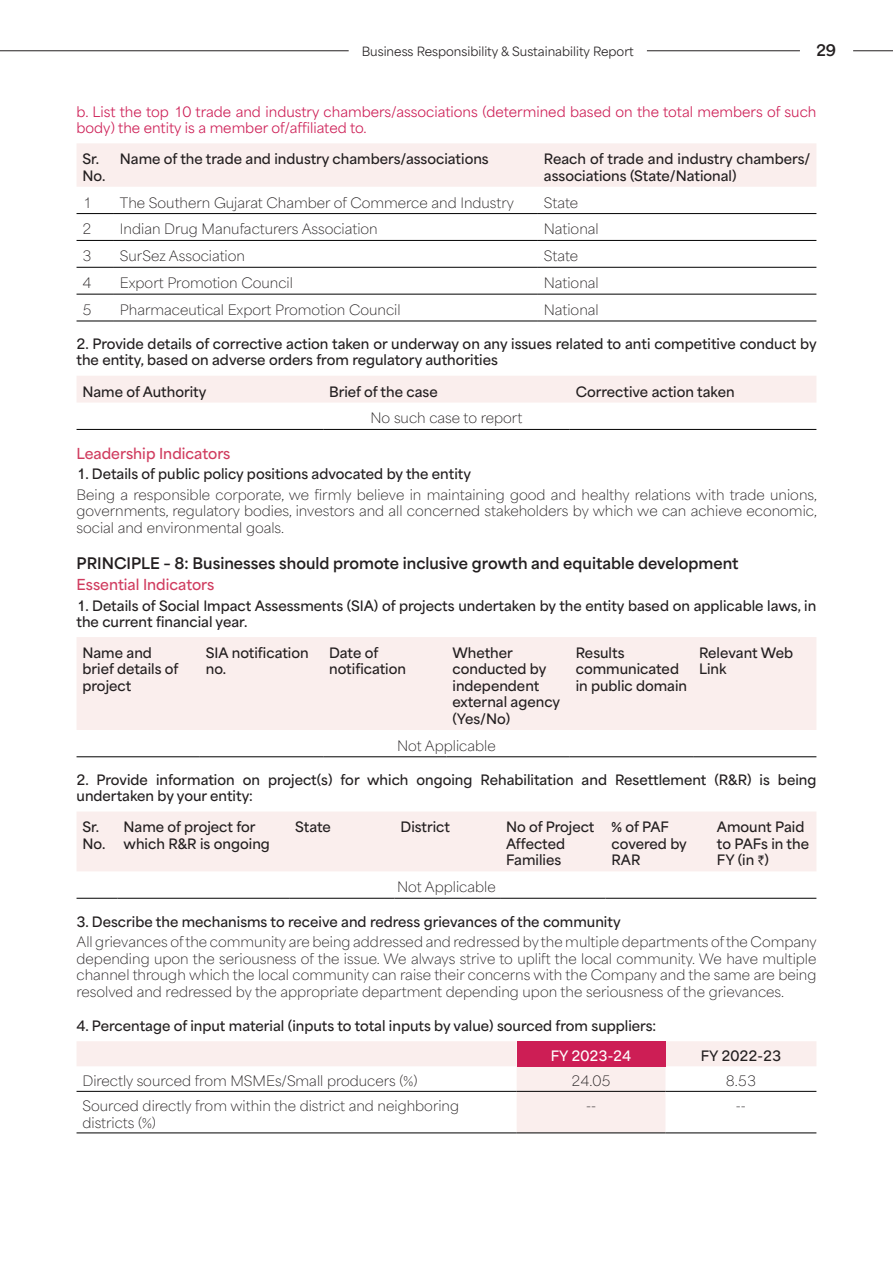
<style>
.page{position:relative;width:893px;height:1263px;background:#fff}
.page>*{position:absolute;margin:0;border:0;box-sizing:border-box;transform-origin:0 0}
.Level_2_Heading_KB{font:700 15px "Area Normal";color:#231f20}
.Level_3_Heading_KB{font:600 14.25px "Area Normal";color:#d03c5f}
.Body_Copy_KB{font:100 13.5px/16.5px "Area Normal";color:#231f20;text-align:justify}
.Level_4_Heading_KB{font:600 13.5px/16.2px "Area Normal";color:#231f20}
.Body_Copy_KB-2{font:600 13.5px/16.5px "Area Normal";color:#231f20}
.Level_5_Heading_KB{font:13.5px/16.2px "Area Normal";color:#cd1e55}
.Body_Copy_KB-3{font:600 13.5px "Area Normal";color:#fff}
.t1{font:12px "Area Normal";color:#231f20}
.s1{font-family:"Rupee";font-weight:400}
</style>
<div class="page">
<hr style="left:853px;top:50px;width:40px;height:1px;background:#231f20">
<hr style="left:0;top:50px;width:349px;height:1px;background:#231f20">
<hr style="left:647px;top:50px;width:153px;height:1px;background:#231f20">
<div style="left:77px;top:143px;width:739px;height:44px;background:#faeeed"></div>
<hr style="left:77px;top:213px;width:37px;height:1px;background:#000">
<hr style="left:114px;top:213px;width:424px;height:1px;background:#000">
<hr style="left:538px;top:213px;width:278px;height:1px;background:#000">
<hr style="left:77px;top:240px;width:37px;height:1px;background:#000">
<hr style="left:114px;top:240px;width:424px;height:1px;background:#000">
<hr style="left:538px;top:240px;width:278px;height:1px;background:#000">
<hr style="left:77px;top:267px;width:37px;height:1px;background:#000">
<hr style="left:114px;top:267px;width:424px;height:1px;background:#000">
<hr style="left:538px;top:267px;width:278px;height:1px;background:#000">
<hr style="left:77px;top:294px;width:37px;height:1px;background:#000">
<hr style="left:114px;top:294px;width:424px;height:1px;background:#000">
<hr style="left:538px;top:294px;width:278px;height:1px;background:#000">
<hr style="left:77px;top:321px;width:37px;height:1px;background:#000">
<hr style="left:114px;top:321px;width:424px;height:1px;background:#000">
<hr style="left:538px;top:321px;width:278px;height:1px;background:#000">
<div style="left:77px;top:376px;width:739px;height:27px;background:#faeeed"></div>
<hr style="left:77px;top:429px;width:246px;height:1px;background:#000">
<hr style="left:323px;top:429px;width:247px;height:1px;background:#000">
<hr style="left:570px;top:429px;width:246px;height:1px;background:#000">
<div style="left:77px;top:637px;width:739px;height:93px;background:#faeeed"></div>
<hr style="left:77px;top:756px;width:123px;height:1px;background:#000">
<hr style="left:200px;top:756px;width:123px;height:1px;background:#000">
<hr style="left:323px;top:756px;width:123px;height:1px;background:#000">
<hr style="left:446px;top:756px;width:124px;height:1px;background:#000">
<hr style="left:570px;top:756px;width:123px;height:1px;background:#000">
<hr style="left:693px;top:756px;width:123px;height:1px;background:#000">
<div style="left:77px;top:812px;width:739px;height:59px;background:#faeeed"></div>
<hr style="left:77px;top:898px;width:41px;height:1px;background:#000">
<hr style="left:118px;top:898px;width:171px;height:1px;background:#000">
<hr style="left:289px;top:898px;width:106px;height:1px;background:#000">
<hr style="left:395px;top:898px;width:105px;height:1px;background:#000">
<hr style="left:500px;top:898px;width:105px;height:1px;background:#000">
<hr style="left:605px;top:898px;width:106px;height:1px;background:#000">
<hr style="left:711px;top:898px;width:105px;height:1px;background:#000">
<svg style="left:77px;top:1041px;width:739px;height:92px"></svg>
<div style="left:517px;top:1041px;width:148px;height:25px;background:#cd1e55"></div>
<hr style="left:77px;top:1091px;width:440px;height:1px;background:#000">
<hr style="left:517px;top:1091px;width:148px;height:1px;background:#000">
<hr style="left:665px;top:1091px;width:151px;height:1px;background:#000">
<hr style="left:77px;top:1133px;width:440px;height:1px;background:#000">
<hr style="left:517px;top:1133px;width:148px;height:1px;background:#000">
<hr style="left:665px;top:1133px;width:151px;height:1px;background:#000">
<p class="t1" style="left:362px;top:40px;width:274px">Business Responsibility &amp; Sustainability Report</p>
<p class="Level_2_Heading_KB" style="left:816px;top:36px;width:21px">29</p>
<p class="Level_5_Heading_KB" style="left:77px;top:102px;width:741px">b. List the top 10 trade and industry chambers/associations (determined based on the total members of such body) the entity is a member of/affiliated to.</p>
<p class="Body_Copy_KB-2" style="left:83px;top:149px;width:24px">Sr.<br>No.</p>
<p class="Body_Copy_KB-2" style="left:120px;top:149px;width:370px">Name of the trade and industry chambers/associations</p>
<p class="Body_Copy_KB-2" style="left:544px;top:149px;width:268px">Reach of trade and industry chambers/ associations (State/National)</p>
<p class="Body_Copy_KB" style="left:83px;top:192px;width:11px">1</p>
<p class="Body_Copy_KB" style="left:120px;top:192px;width:396px">The Southern Gujarat Chamber of Commerce and Industry</p>
<p class="Body_Copy_KB" style="left:544px;top:192px;width:36px">State</p>
<p class="Body_Copy_KB" style="left:83px;top:219px;width:11px">2</p>
<p class="Body_Copy_KB" style="left:120px;top:219px;width:259px">Indian Drug Manufacturers Association</p>
<p class="Body_Copy_KB" style="left:544px;top:219px;width:56px">National</p>
<p class="Body_Copy_KB" style="left:83px;top:246px;width:11px">3</p>
<p class="Body_Copy_KB" style="left:120px;top:246px;width:127px">SurSez Association</p>
<p class="Body_Copy_KB" style="left:544px;top:246px;width:36px">State</p>
<p class="Body_Copy_KB" style="left:83px;top:273px;width:11px">4</p>
<p class="Body_Copy_KB" style="left:120px;top:273px;width:174px">Export Promotion Council</p>
<p class="Body_Copy_KB" style="left:544px;top:273px;width:56px">National</p>
<p class="Body_Copy_KB" style="left:83px;top:300px;width:11px">5</p>
<p class="Body_Copy_KB" style="left:120px;top:300px;width:282px">Pharmaceutical Export Promotion Council</p>
<p class="Body_Copy_KB" style="left:544px;top:300px;width:56px">National</p>
<p class="Level_4_Heading_KB" style="left:77px;top:334px;width:742px">2. Provide details of corrective action taken or underway on any issues related to anti competitive conduct by the entity, based on adverse orders from regulatory authorities</p>
<p class="Body_Copy_KB-2" style="left:83px;top:382px;width:125px">Name of Authority</p>
<p class="Body_Copy_KB-2" style="left:329px;top:382px;width:110px">Brief of the case</p>
<p class="Body_Copy_KB-2" style="left:576px;top:382px;width:160px">Corrective action taken</p>
<p class="Body_Copy_KB" style="left:371px;top:408px;width:153px">No such case to report</p>
<p class="Level_3_Heading_KB" style="left:77px;top:440px;width:155px">Leadership Indicators</p>
<p class="Level_4_Heading_KB" style="left:77px;top:464px;width:396px">1. Details of public policy positions advocated by the entity</p>
<p class="Body_Copy_KB" style="left:77px;top:485px;width:742px">Being a responsible corporate, we firmly believe in maintaining good and healthy relations with trade unions, governments, regulatory bodies, investors and all concerned stakeholders by which we can achieve economic, social and environmental goals.</p>
<p class="Level_2_Heading_KB" style="left:77px;top:550px;width:664px">PRINCIPLE – 8: Businesses should promote inclusive growth and equitable development</p>
<p class="Level_3_Heading_KB" style="left:77px;top:572px;width:139px">Essential Indicators</p>
<p class="Level_4_Heading_KB" style="left:77px;top:596px;width:741px">1. Details of Social Impact Assessments (SIA) of projects undertaken by the entity based on applicable laws, in the current financial year.</p>
<p class="Body_Copy_KB-2" style="left:83px;top:643px;width:97px">Name and brief details of project</p>
<p class="Body_Copy_KB-2" style="left:206px;top:643px;width:104px">SIA notification no.</p>
<p class="Body_Copy_KB-2" style="left:329px;top:643px;width:78px">Date of notification</p>
<p class="Body_Copy_KB-2" style="left:452px;top:643px;width:109px">Whether conducted by independent external agency (Yes/No)</p>
<p class="Body_Copy_KB-2" style="left:576px;top:643px;width:113px">Results communicated in public domain</p>
<p class="Body_Copy_KB-2" style="left:699px;top:643px;width:95px">Relevant Web<br>Link</p>
<p class="Body_Copy_KB" style="left:397px;top:736px;width:100px">Not Applicable</p>
<p class="Level_4_Heading_KB" style="left:77px;top:770px;width:741px">2. Provide information on project(s) for which ongoing Rehabilitation and Resettlement (R&amp;R) is being undertaken by your entity:</p>
<p class="Body_Copy_KB-2" style="left:83px;top:817px;width:24px">Sr.<br>No.</p>
<p class="Body_Copy_KB-2" style="left:124px;top:817px;width:148px">Name of project for which R&amp;R is ongoing</p>
<p class="Body_Copy_KB-2" style="left:295px;top:817px;width:37px">State</p>
<p class="Body_Copy_KB-2" style="left:401px;top:817px;width:51px">District</p>
<p class="Body_Copy_KB-2" style="left:506px;top:817px;width:90px">No of Project<br>Affected<br>Families</p>
<p class="Body_Copy_KB-2" style="left:611px;top:817px;width:77px">% of PAF covered by<br>RAR</p>
<p class="Body_Copy_KB-2" style="left:717px;top:817px;width:94px">Amount Paid to PAFs in the<br>FY (in <span class="s1">`</span>)</p>
<p class="Body_Copy_KB" style="left:397px;top:877px;width:100px">Not Applicable</p>
<p class="Level_4_Heading_KB" style="left:77px;top:912px;width:546px">3. Describe the mechanisms to receive and redress grievances of the community</p>
<p class="Body_Copy_KB" style="left:77px;top:932px;width:742px">All grievances of the community are being addressed and redressed by the multiple departments of the Company depending upon the seriousness of the issue. We always strive to uplift the local community. We have multiple channel through which the local community can raise their concerns with the Company and the same are being resolved and redressed by the appropriate department depending upon the seriousness of the grievances.</p>
<p class="Level_4_Heading_KB" style="left:77px;top:1016px;width:581px">4. Percentage of input material (inputs to total inputs by value) sourced from suppliers:</p>
<p class="Body_Copy_KB-3" style="left:551px;top:1044px;width:82px">FY 2023-24</p>
<p class="Body_Copy_KB-2" style="left:701px;top:1046px;width:82px">FY 2022-23</p>
<p class="Body_Copy_KB" style="left:83px;top:1071px;width:336px">Directly sourced from MSMEs/Small producers (%)</p>
<p class="Body_Copy_KB" style="left:571px;top:1071px;width:41px">24.05</p>
<p class="Body_Copy_KB" style="left:726px;top:1071px;width:32px">8.53</p>
<p class="Body_Copy_KB" style="left:83px;top:1096px;width:378px">Sourced directly from within the district and neighboring districts (%)</p>
<p class="Body_Copy_KB" style="left:586px;top:1096px;width:12px">--</p>
<p class="Body_Copy_KB" style="left:736px;top:1096px;width:12px">--</p>
</div>
